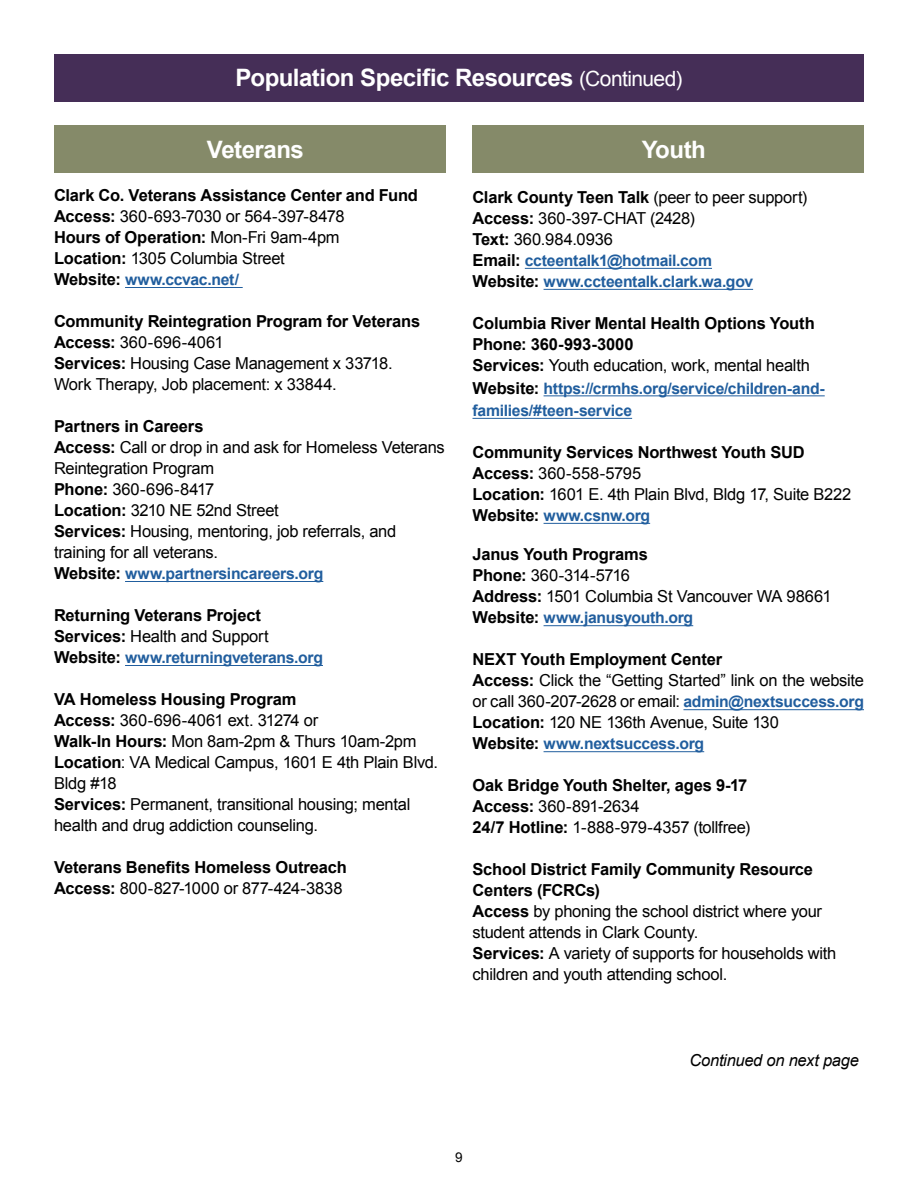
<style>
.page{position:relative;width:918px;height:1188px;background:#fff}
.page>*{position:absolute;margin:0;border:0;box-sizing:border-box;transform-origin:0 0}
.t1{font:700 24px "Arial";letter-spacing:-.02em;color:#fff}
.t2{font:16.5px/21px "Arial";letter-spacing:-.015em;color:#000}
.t3{font:700 16.5px/21px "Arial";letter-spacing:-.01em;color:#000}
.t4{font:italic 16.5px "Arial";letter-spacing:-.015em;color:#000}
.t5{font:16.5px "Arial";letter-spacing:-.05em;color:#000}
.t6{font:700 15.75px/22.5px "Arial";letter-spacing:-.015em;color:#215e9e}
.t7{font:13.5px "Arial";color:#000}
.s1{font-weight:400;font-size:21px}
.s2{font-weight:400}
.s3{font-weight:700}
.s4{font-size:16.5px;color:#000}
.s5{font-weight:700;font-size:15.75px;color:#215e9e}
</style>
<div class="page">
<div style="left:54px;top:54px;width:810px;height:47px;background:#452e57"></div>
<div style="left:54px;top:125px;width:392px;height:48px;background:#858a69"></div>
<div style="left:472px;top:125px;width:392px;height:48px;background:#858a69"></div>
<hr style="left:125px;top:287px;width:118px;height:1px;background:#215e9e">
<hr style="left:125px;top:581px;width:198px;height:1px;background:#215e9e">
<hr style="left:125px;top:665px;width:198px;height:1px;background:#215e9e">
<hr style="left:525px;top:268px;width:187px;height:1px;background:#215e9e">
<hr style="left:544px;top:289px;width:209px;height:1px;background:#215e9e">
<hr style="left:544px;top:396px;width:281px;height:1px;background:#215e9e">
<hr style="left:472px;top:418px;width:160px;height:1px;background:#215e9e">
<hr style="left:544px;top:523px;width:106px;height:1px;background:#215e9e">
<hr style="left:544px;top:625px;width:149px;height:1px;background:#215e9e">
<hr style="left:683px;top:709px;width:181px;height:1px;background:#215e9e">
<hr style="left:544px;top:751px;width:160px;height:1px;background:#215e9e">
<p class="t1" style="left:236px;top:62px;width:448px">Population Specific Resources <span class="s1">(Continued)</span></p>
<p class="t1" style="left:207px;top:134px;width:98px">Veterans</p>
<p class="t1" style="left:642px;top:134px;width:66px">Youth</p>
<p class="t3" style="left:54px;top:186px;width:366px">Clark Co. Veterans Assistance Center and Fund<br>Access: <span class="s2">360-693-7030 or 564-397-8478</span></p>
<p class="t3" style="left:54px;top:228px;width:287px">Hours of Operation: <span class="s2">Mon-Fri 9am-4pm</span></p>
<p class="t2" style="left:54px;top:248px;width:232px"><span class="s3">Location:</span> 1305 Columbia Street</p>
<p class="t6" style="left:54px;top:269px;width:187px"><span class="s4">Website:</span> www.ccvac.net/</p>
<p class="t3" style="left:54px;top:312px;width:368px">Community Reintegration Program for Veterans</p>
<p class="t2" style="left:54px;top:332px;width:171px"><span class="s3">Access:</span> 360-696-4061</p>
<p class="t2" style="left:54px;top:353px;width:340px"><span class="s3">Services:</span> Housing Case Management x 33718.</p>
<p class="t2" style="left:54px;top:374px;width:284px">Work Therapy, Job placement: x 33844.</p>
<p class="t3" style="left:54px;top:417px;width:151px">Partners in Careers</p>
<p class="t2" style="left:54px;top:437px;width:392px"><span class="s3">Access:</span> Call or drop in and ask for Homeless Veterans<br>Reintegration Program</p>
<p class="t2" style="left:54px;top:479px;width:162px"><span class="s3">Phone:</span> 360-696-8417</p>
<p class="t2" style="left:54px;top:500px;width:226px"><span class="s3">Location:</span> 3210 NE 52nd Street</p>
<p class="t2" style="left:54px;top:521px;width:344px"><span class="s3">Services:</span> Housing, mentoring, job referrals, and training for all veterans.</p>
<p class="t6" style="left:54px;top:563px;width:271px"><span class="s4">Website:</span> www.partnersincareers.org</p>
<p class="t3" style="left:54px;top:606px;width:209px">Returning Veterans Project</p>
<p class="t2" style="left:54px;top:626px;width:216px"><span class="s3">Services:</span> Health and Support</p>
<p class="t6" style="left:54px;top:647px;width:270px"><span class="s4">Website:</span> www.returningveterans.org</p>
<p class="t3" style="left:54px;top:690px;width:244px">VA Homeless Housing Program</p>
<p class="t2" style="left:54px;top:710px;width:266px"><span class="s3">Access:</span> 360-696-4061 ext. 31274 or</p>
<p class="t2" style="left:54px;top:731px;width:364px"><span class="s3">Walk-In Hours:</span> Mon 8am-2pm &amp; Thurs 10am-2pm</p>
<p class="t2" style="left:54px;top:752px;width:386px"><span class="s3">Location</span>: VA Medical Campus, 1601 E 4th Plain Blvd.<br>Bldg #18</p>
<p class="t2" style="left:54px;top:794px;width:358px"><span class="s3">Services:</span> Permanent, transitional housing; mental health and drug addiction counseling.</p>
<p class="t3" style="left:54px;top:858px;width:294px">Veterans Benefits Homeless Outreach</p>
<p class="t2" style="left:54px;top:878px;width:290px"><span class="s3">Access:</span> 800-827-1000 or 877-424-3838</p>
<p class="t3" style="left:472px;top:187px;width:336px">Clark County Teen Talk <span class="s2">(peer to peer support)</span></p>
<p class="t2" style="left:472px;top:208px;width:224px"><span class="s3">Access:</span> 360-397-CHAT (2428)</p>
<p class="t2" style="left:472px;top:229px;width:142px"><span class="s3">Text:</span> 360.984.0936</p>
<p class="t6" style="left:472px;top:250px;width:241px"><span class="s4">Email:</span> ccteentalk1@hotmail.com</p>
<p class="t6" style="left:472px;top:271px;width:282px"><span class="s4">Website:</span> www.ccteentalk.clark.wa.gov</p>
<p class="t3" style="left:472px;top:313px;width:344px">Columbia River Mental Health Options Youth</p>
<p class="t3" style="left:472px;top:334px;width:163px">Phone: 360-993-3000</p>
<p class="t2" style="left:472px;top:355px;width:339px"><span class="s3">Services:</span> Youth education, work, mental health</p>
<p class="t6" style="left:472px;top:377px;width:354px"><span class="s4">Website:</span> https://crmhs.org/service/children-and&shy;families/#teen-service</p>
<p class="t3" style="left:472px;top:442px;width:334px">Community Services Northwest Youth SUD</p>
<p class="t2" style="left:472px;top:463px;width:170px"><span class="s3">Access:</span> 360-558-5795</p>
<p class="t2" style="left:472px;top:484px;width:380px"><span class="s3">Location:</span> 1601 E. 4th Plain Blvd, Bldg 17, Suite B222</p>
<p class="t6" style="left:472px;top:505px;width:179px"><span class="s4">Website:</span> www.csnw.org</p>
<p class="t3" style="left:472px;top:545px;width:177px">Janus Youth Programs</p>
<p class="t5" style="left:472px;top:565px;width:159px"><span class="s3">Phone:</span> 360-314-5716</p>
<p class="t2" style="left:472px;top:586px;width:361px"><span class="s3">Address:</span> 1501 Columbia St Vancouver WA 98661</p>
<p class="t6" style="left:472px;top:607px;width:222px"><span class="s4">Website:</span> www.janusyouth.org</p>
<p class="t3" style="left:472px;top:650px;width:251px">NEXT Youth Employment Center</p>
<p class="t2" style="left:472px;top:670px;width:393px"><span class="s3">Access:</span> Click the “Getting Started” link on the website or call 360-207-2628 or email: <span class="s5">admin@nextsuccess.org</span></p>
<p class="t2" style="left:472px;top:712px;width:308px"><span class="s3">Location:</span> 120 NE 136th Avenue, Suite 130</p>
<p class="t6" style="left:472px;top:733px;width:233px"><span class="s4">Website:</span> www.nextsuccess.org</p>
<p class="t3" style="left:472px;top:776px;width:276px">Oak Bridge Youth Shelter, ages 9-17</p>
<p class="t2" style="left:472px;top:796px;width:169px"><span class="s3">Access:</span> 360-891-2634</p>
<p class="t2" style="left:472px;top:817px;width:279px"><span class="s3">24/7 Hotline:</span> 1-888-979-4357 (tollfree)</p>
<p class="t3" style="left:472px;top:860px;width:342px">School District Family Community Resource<br>Centers (FCRCs)</p>
<p class="t2" style="left:472px;top:901px;width:351px"><span class="s3">Access</span> by phoning the school district where your student attends in Clark County.</p>
<p class="t2" style="left:472px;top:943px;width:365px"><span class="s3">Services:</span> A variety of supports for households with children and youth attending school.</p>
<p class="t7" style="left:455px;top:1148px;width:9px">9</p>
<p class="t4" style="left:689px;top:1050px;width:171px">Continued on next page</p>
</div>
